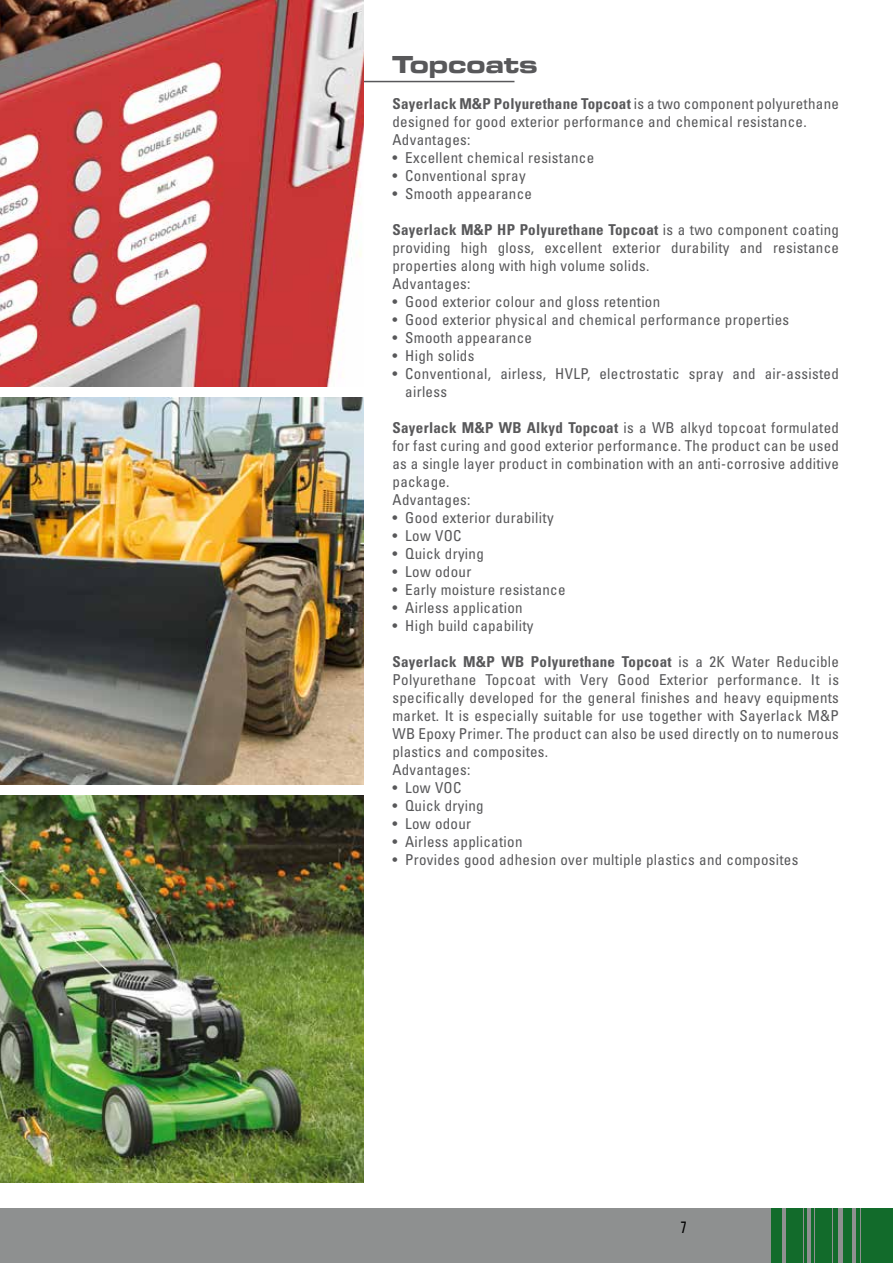
<style>
.page{position:relative;width:893px;height:1263px;background:#fff}
.page>*{position:absolute;margin:0;border:0;box-sizing:border-box;transform-origin:0 0}
.t1{font:25.5px "Microgramma D Bold Exte";letter-spacing:.02em;color:#58585a}
.t2{font:condensed 16.5px "Univers";color:#000;scale:.8 1}
.t3{font:condensed 15px/18px "Univers";letter-spacing:.02em;color:#58585a}
.s1{font-weight:700}
</style>
<div class="page">
<div style="left:0;top:1209px;width:893px;height:54px;background:#8e9090"></div>
<div style="left:871px;top:1209px;width:13px;height:54px;background:#126b2b"></div>
<hr style="left:771px;top:1209px;width:4px;height:54px;background:#126b2b">
<div style="left:843px;top:1209px;width:9px;height:54px;background:#126b2b"></div>
<div style="left:773px;top:1209px;width:9px;height:54px;background:#126b2b"></div>
<hr style="left:856px;top:1209px;width:4px;height:54px;background:#126b2b">
<hr style="left:786px;top:1209px;width:4px;height:54px;background:#126b2b">
<hr style="left:861px;top:1209px;width:3px;height:54px;background:#126b2b">
<hr style="left:790px;top:1209px;width:4px;height:54px;background:#126b2b">
<div style="left:864px;top:1209px;width:7px;height:54px;background:#126b2b"></div>
<div style="left:793px;top:1209px;width:8px;height:54px;background:#126b2b"></div>
<hr style="left:801px;top:1209px;width:1px;height:54px;background:#126b2b">
<hr style="left:830px;top:1209px;width:2px;height:54px;background:#126b2b">
<hr style="left:804px;top:1209px;width:1px;height:54px;background:#126b2b">
<hr style="left:805px;top:1209px;width:2px;height:54px;background:#126b2b">
<hr style="left:811px;top:1209px;width:2px;height:54px;background:#126b2b">
<hr style="left:812px;top:1209px;width:2px;height:54px;background:#126b2b">
<div style="left:815px;top:1209px;width:5px;height:54px;background:#126b2b"></div>
<hr style="left:821px;top:1209px;width:1px;height:54px;background:#126b2b">
<hr style="left:833px;top:1209px;width:4px;height:54px;background:#126b2b">
<hr style="left:822px;top:1209px;width:3px;height:54px;background:#126b2b">
<hr style="left:829px;top:1209px;width:1px;height:54px;background:#126b2b">
<hr style="left:826px;top:1209px;width:2px;height:54px;background:#126b2b">
<div style="left:884px;top:1209px;width:9px;height:54px;background:#126b2b"></div>
<hr style="left:273px;top:81px;width:241px;height:1px;background:#58585a">
<img style="left:0;top:795px;width:364px;height:387px">
<img style="left:0;top:0;width:364px;height:387px">
<img style="left:0;top:398px;width:364px;height:387px">
<h1 class="t1" style="left:392px;top:48px;width:146px">Topcoats</h1>
<p class="t3" style="left:392px;top:95px;width:448px"><span class="s1">Sayerlack M&amp;P Polyurethane Topcoat</span> is a two component polyurethane designed for good exterior performance and chemical resistance.<br>Advantages:</p>
<p class="t3" style="left:392px;top:149px;width:203px">• Excellent chemical resistance</p>
<p class="t3" style="left:392px;top:167px;width:135px">• Conventional spray</p>
<p class="t3" style="left:392px;top:185px;width:141px">• Smooth appearance</p>
<p class="t3" style="left:392px;top:221px;width:448px"><span class="s1">Sayerlack M&amp;P HP Polyurethane Topcoat</span> is a two component coating providing high gloss, excellent exterior durability and resistance properties along with high volume solids.<br>Advantages:</p>
<p class="t3" style="left:392px;top:293px;width:269px">• Good exterior colour and gloss retention</p>
<p class="t3" style="left:392px;top:311px;width:398px">• Good exterior physical and chemical performance properties</p>
<p class="t3" style="left:392px;top:329px;width:141px">• Smooth appearance</p>
<p class="t3" style="left:392px;top:347px;width:83px">• High solids</p>
<p class="t3" style="left:405px;top:365px;width:435px;text-indent:-13px">• Conventional, airless, HVLP, electrostatic spray and air-assisted airless</p>
<p class="t3" style="left:392px;top:419px;width:448px"><span class="s1">Sayerlack M&amp;P WB Alkyd Topcoat</span> is a WB alkyd topcoat formulated for fast curing and good exterior performance. The product can be used as a single layer product in combination with an anti-corrosive additive package.<br>Advantages:</p>
<p class="t3" style="left:393px;top:509px;width:163px">• Good exterior durability</p>
<p class="t3" style="left:393px;top:527px;width:71px">• Low VOC</p>
<p class="t3" style="left:393px;top:545px;width:93px">• Quick drying</p>
<p class="t3" style="left:393px;top:563px;width:80px">• Low odour</p>
<p class="t3" style="left:393px;top:581px;width:175px">• Early moisture resistance</p>
<p class="t3" style="left:393px;top:599px;width:132px">• Airless application</p>
<p class="t3" style="left:393px;top:617px;width:143px">• High build capability</p>
<p class="t3" style="left:392px;top:653px;width:448px"><span class="s1">Sayerlack M&amp;P WB Polyurethane Topcoat</span> is a 2K Water Reducible Polyurethane Topcoat with Very Good Exterior performance. It is specifically developed for the general finishes and heavy equipments market. It is especially suitable for use together with Sayerlack M&amp;P WB Epoxy Primer. The product can also be used directly on to numerous plastics and composites.<br>Advantages:</p>
<p class="t3" style="left:392px;top:779px;width:71px">• Low VOC</p>
<p class="t3" style="left:392px;top:797px;width:93px">• Quick drying</p>
<p class="t3" style="left:392px;top:815px;width:80px">• Low odour</p>
<p class="t3" style="left:392px;top:833px;width:132px">• Airless application</p>
<p class="t3" style="left:392px;top:851px;width:408px">• Provides good adhesion over multiple plastics and composites</p>
<p class="t2" style="left:681px;top:1216px;width:9px">7</p>
</div>
